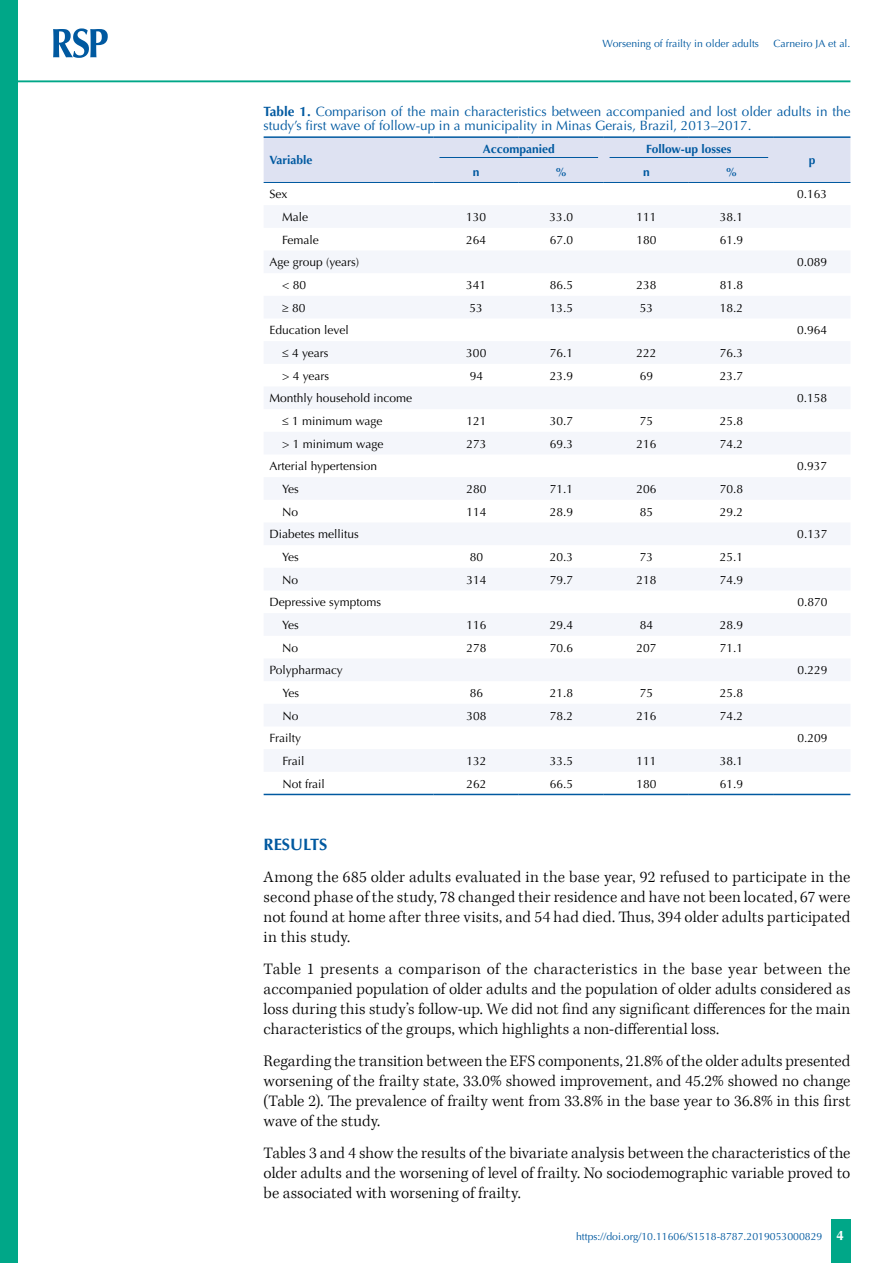
<style>
.page{position:relative;width:893px;height:1263px;background:#fff}
.page>*{position:absolute;margin:0;border:0;box-sizing:border-box;transform-origin:0 0}
.t1{font:300 16.5px/19.8px "Kepler Std";letter-spacing:.005em;color:#000;text-align:justify}
.t2{font:700 16.5px "Optima";color:#0059a0}
.t3{font:13.5px/14.2px "Optima";color:#0059a0}
.t4{font:700 13.5px "Optima";color:#fff}
.t5{font:12px "Optima";color:#000}
.t6{font:700 12px "Optima";color:#0059a0}
.t7{font:10.5px "Optima";color:#0059a0}
.s1{font-weight:700}
</style>
<div class="page">
<div style="left:831px;top:1220px;width:20px;height:43px;background:#00a788"></div>
<div style="left:0;top:0;width:18px;height:1263px;background:#00a788"></div>
<svg style="left:53px;top:28px;width:55px;height:30px"></svg>
<hr style="left:18px;top:80px;width:832px;height:2px;background:#00a788">
<div style="left:264px;top:138px;width:586px;height:44px;background:#dee2f2"></div>
<svg style="left:264px;top:206px;width:586px;height:565px;fill:#f5f7fb"></svg>
<hr style="left:264px;top:136px;width:170px;height:2px;background:#0059a0">
<hr style="left:434px;top:136px;width:85px;height:2px;background:#0059a0">
<hr style="left:519px;top:136px;width:85px;height:2px;background:#0059a0">
<hr style="left:604px;top:136px;width:85px;height:2px;background:#0059a0">
<hr style="left:689px;top:136px;width:85px;height:2px;background:#0059a0">
<hr style="left:774px;top:136px;width:76px;height:2px;background:#0059a0">
<hr style="left:264px;top:182px;width:170px;height:1px;background:#0059a0">
<hr style="left:434px;top:182px;width:85px;height:1px;background:#0059a0">
<hr style="left:519px;top:182px;width:85px;height:1px;background:#0059a0">
<hr style="left:604px;top:182px;width:85px;height:1px;background:#0059a0">
<hr style="left:689px;top:182px;width:85px;height:1px;background:#0059a0">
<hr style="left:774px;top:182px;width:76px;height:1px;background:#0059a0">
<hr style="left:264px;top:794px;width:170px;height:1px;background:#0059a0">
<hr style="left:434px;top:794px;width:85px;height:1px;background:#0059a0">
<hr style="left:519px;top:794px;width:85px;height:1px;background:#0059a0">
<hr style="left:604px;top:794px;width:85px;height:1px;background:#0059a0">
<hr style="left:689px;top:794px;width:85px;height:1px;background:#0059a0">
<hr style="left:774px;top:794px;width:76px;height:1px;background:#0059a0">
<hr style="left:439px;top:157px;width:159px;height:1px;background:#0059a0">
<hr style="left:610px;top:157px;width:158px;height:1px;background:#0059a0">
<p class="t7" style="left:603px;top:37px;width:158px">Worsening of frailty in older adults</p>
<p class="t7" style="left:774px;top:37px;width:78px">Carneiro JA et al.</p>
<p class="t3" style="left:264px;top:105px;width:588px"><span class="s1">Table 1.</span> Comparison of the main characteristics between accompanied and lost older adults in the study’s first wave of follow-up in a municipality in Minas Gerais, Brazil, 2013–2017.</p>
<p class="t6" style="left:269px;top:153px;width:45px">Variable</p>
<p class="t6" style="left:483px;top:142px;width:74px">Accompanied</p>
<p class="t6" style="left:646px;top:142px;width:87px">Follow-up losses</p>
<p class="t6" style="left:809px;top:153px;width:8px">p</p>
<p class="t6" style="left:473px;top:164px;width:8px">n</p>
<p class="t6" style="left:555px;top:164px;width:13px">%</p>
<p class="t6" style="left:643px;top:164px;width:8px">n</p>
<p class="t6" style="left:725px;top:164px;width:13px">%</p>
<p class="t5" style="left:269px;top:187px;width:19px">Sex</p>
<p class="t5" style="left:797px;top:187px;width:32px">0.163</p>
<p class="t5" style="left:282px;top:210px;width:28px">Male</p>
<p class="t5" style="left:466px;top:210px;width:22px">130</p>
<p class="t5" style="left:550px;top:210px;width:25px">33.0</p>
<p class="t5" style="left:636px;top:210px;width:22px">111</p>
<p class="t5" style="left:720px;top:210px;width:25px">38.1</p>
<p class="t5" style="left:282px;top:232px;width:38px">Female</p>
<p class="t5" style="left:466px;top:232px;width:22px">264</p>
<p class="t5" style="left:550px;top:232px;width:25px">67.0</p>
<p class="t5" style="left:636px;top:232px;width:22px">180</p>
<p class="t5" style="left:720px;top:232px;width:25px">61.9</p>
<p class="t5" style="left:269px;top:255px;width:91px">Age group (years)</p>
<p class="t5" style="left:797px;top:255px;width:32px">0.089</p>
<p class="t5" style="left:282px;top:278px;width:25px">&lt; 80</p>
<p class="t5" style="left:466px;top:278px;width:22px">341</p>
<p class="t5" style="left:550px;top:278px;width:25px">86.5</p>
<p class="t5" style="left:636px;top:278px;width:22px">238</p>
<p class="t5" style="left:720px;top:278px;width:25px">81.8</p>
<p class="t5" style="left:282px;top:300px;width:25px">≥ 80</p>
<p class="t5" style="left:470px;top:300px;width:15px">53</p>
<p class="t5" style="left:550px;top:300px;width:25px">13.5</p>
<p class="t5" style="left:640px;top:300px;width:15px">53</p>
<p class="t5" style="left:720px;top:300px;width:25px">18.2</p>
<p class="t5" style="left:269px;top:323px;width:81px">Education level</p>
<p class="t5" style="left:797px;top:323px;width:32px">0.964</p>
<p class="t5" style="left:282px;top:346px;width:48px">≤ 4 years</p>
<p class="t5" style="left:466px;top:346px;width:22px">300</p>
<p class="t5" style="left:550px;top:346px;width:25px">76.1</p>
<p class="t5" style="left:636px;top:346px;width:22px">222</p>
<p class="t5" style="left:720px;top:346px;width:25px">76.3</p>
<p class="t5" style="left:282px;top:368px;width:49px">&gt; 4 years</p>
<p class="t5" style="left:470px;top:368px;width:15px">94</p>
<p class="t5" style="left:550px;top:368px;width:25px">23.9</p>
<p class="t5" style="left:640px;top:368px;width:15px">69</p>
<p class="t5" style="left:720px;top:368px;width:25px">23.7</p>
<p class="t5" style="left:269px;top:391px;width:144px">Monthly household income</p>
<p class="t5" style="left:797px;top:391px;width:32px">0.158</p>
<p class="t5" style="left:282px;top:414px;width:102px">≤ 1 minimum wage</p>
<p class="t5" style="left:466px;top:414px;width:22px">121</p>
<p class="t5" style="left:550px;top:414px;width:25px">30.7</p>
<p class="t5" style="left:640px;top:414px;width:15px">75</p>
<p class="t5" style="left:720px;top:414px;width:25px">25.8</p>
<p class="t5" style="left:282px;top:436px;width:103px">&gt; 1 minimum wage</p>
<p class="t5" style="left:466px;top:436px;width:22px">273</p>
<p class="t5" style="left:550px;top:436px;width:25px">69.3</p>
<p class="t5" style="left:636px;top:436px;width:22px">216</p>
<p class="t5" style="left:720px;top:436px;width:25px">74.2</p>
<p class="t5" style="left:269px;top:459px;width:109px">Arterial hypertension</p>
<p class="t5" style="left:797px;top:459px;width:32px">0.937</p>
<p class="t5" style="left:282px;top:482px;width:18px">Yes</p>
<p class="t5" style="left:466px;top:482px;width:22px">280</p>
<p class="t5" style="left:550px;top:482px;width:25px">71.1</p>
<p class="t5" style="left:636px;top:482px;width:22px">206</p>
<p class="t5" style="left:720px;top:482px;width:25px">70.8</p>
<p class="t5" style="left:282px;top:504px;width:18px">No</p>
<p class="t5" style="left:466px;top:504px;width:22px">114</p>
<p class="t5" style="left:550px;top:504px;width:25px">28.9</p>
<p class="t5" style="left:640px;top:504px;width:15px">85</p>
<p class="t5" style="left:720px;top:504px;width:25px">29.2</p>
<p class="t5" style="left:270px;top:527px;width:91px">Diabetes mellitus</p>
<p class="t5" style="left:797px;top:527px;width:32px">0.137</p>
<p class="t5" style="left:282px;top:550px;width:18px">Yes</p>
<p class="t5" style="left:470px;top:550px;width:15px">80</p>
<p class="t5" style="left:550px;top:550px;width:25px">20.3</p>
<p class="t5" style="left:640px;top:550px;width:15px">73</p>
<p class="t5" style="left:720px;top:550px;width:25px">25.1</p>
<p class="t5" style="left:282px;top:572px;width:18px">No</p>
<p class="t5" style="left:466px;top:572px;width:22px">314</p>
<p class="t5" style="left:550px;top:572px;width:25px">79.7</p>
<p class="t5" style="left:636px;top:572px;width:22px">218</p>
<p class="t5" style="left:720px;top:572px;width:25px">74.9</p>
<p class="t5" style="left:270px;top:595px;width:113px">Depressive symptoms</p>
<p class="t5" style="left:797px;top:595px;width:32px">0.870</p>
<p class="t5" style="left:282px;top:618px;width:18px">Yes</p>
<p class="t5" style="left:466px;top:618px;width:22px">116</p>
<p class="t5" style="left:550px;top:618px;width:25px">29.4</p>
<p class="t5" style="left:640px;top:618px;width:15px">84</p>
<p class="t5" style="left:720px;top:618px;width:25px">28.9</p>
<p class="t5" style="left:282px;top:641px;width:18px">No</p>
<p class="t5" style="left:466px;top:641px;width:22px">278</p>
<p class="t5" style="left:550px;top:641px;width:25px">70.6</p>
<p class="t5" style="left:636px;top:641px;width:22px">207</p>
<p class="t5" style="left:720px;top:641px;width:25px">71.1</p>
<p class="t5" style="left:270px;top:663px;width:75px">Polypharmacy</p>
<p class="t5" style="left:797px;top:663px;width:32px">0.229</p>
<p class="t5" style="left:282px;top:686px;width:18px">Yes</p>
<p class="t5" style="left:470px;top:686px;width:15px">86</p>
<p class="t5" style="left:550px;top:686px;width:25px">21.8</p>
<p class="t5" style="left:640px;top:686px;width:15px">75</p>
<p class="t5" style="left:720px;top:686px;width:25px">25.8</p>
<p class="t5" style="left:282px;top:709px;width:18px">No</p>
<p class="t5" style="left:466px;top:709px;width:22px">308</p>
<p class="t5" style="left:550px;top:709px;width:25px">78.2</p>
<p class="t5" style="left:636px;top:709px;width:22px">216</p>
<p class="t5" style="left:720px;top:709px;width:25px">74.2</p>
<p class="t5" style="left:270px;top:731px;width:33px">Frailty</p>
<p class="t5" style="left:797px;top:731px;width:32px">0.209</p>
<p class="t5" style="left:282px;top:754px;width:24px">Frail</p>
<p class="t5" style="left:466px;top:754px;width:22px">132</p>
<p class="t5" style="left:550px;top:754px;width:25px">33.5</p>
<p class="t5" style="left:637px;top:754px;width:22px">111</p>
<p class="t5" style="left:720px;top:754px;width:25px">38.1</p>
<p class="t5" style="left:282px;top:777px;width:44px">Not frail</p>
<p class="t5" style="left:466px;top:777px;width:22px">262</p>
<p class="t5" style="left:550px;top:777px;width:25px">66.5</p>
<p class="t5" style="left:637px;top:777px;width:22px">180</p>
<p class="t5" style="left:720px;top:777px;width:25px">61.9</p>
<p class="t2" style="left:264px;top:834px;width:65px">RESULTS</p>
<p class="t1" style="left:264px;top:868px;width:588px">Among the 685 older adults evaluated in the base year, 92 refused to participate in the second phase of the study, 78 changed their residence and have not been located, 67 were not found at home after three visits, and 54 had died. Thus, 394 older adults participated in this study.</p>
<p class="t1" style="left:264px;top:960px;width:588px">Table 1 presents a comparison of the characteristics in the base year between the accompanied population of older adults and the population of older adults considered as loss during this study’s follow-up. We did not find any significant differences for the main characteristics of the groups, which highlights a non-differential loss.</p>
<p class="t1" style="left:264px;top:1052px;width:588px">Regarding the transition between the EFS components, 21.8% of the older adults presented worsening of the frailty state, 33.0% showed improvement, and 45.2% showed no change (Table 2). The prevalence of frailty went from 33.8% in the base year to 36.8% in this first wave of the study.</p>
<p class="t1" style="left:264px;top:1144px;width:588px">Tables 3 and 4 show the results of the bivariate analysis between the characteristics of the older adults and the worsening of level of frailty. No sociodemographic variable proved to be associated with worsening of frailty.</p>
<p class="t7" style="left:576px;top:1230px;width:248px">https://doi.org/10.11606/S1518-8787.2019053000829</p>
<p class="t4" style="left:836px;top:1227px;width:9px">4</p>
</div>
